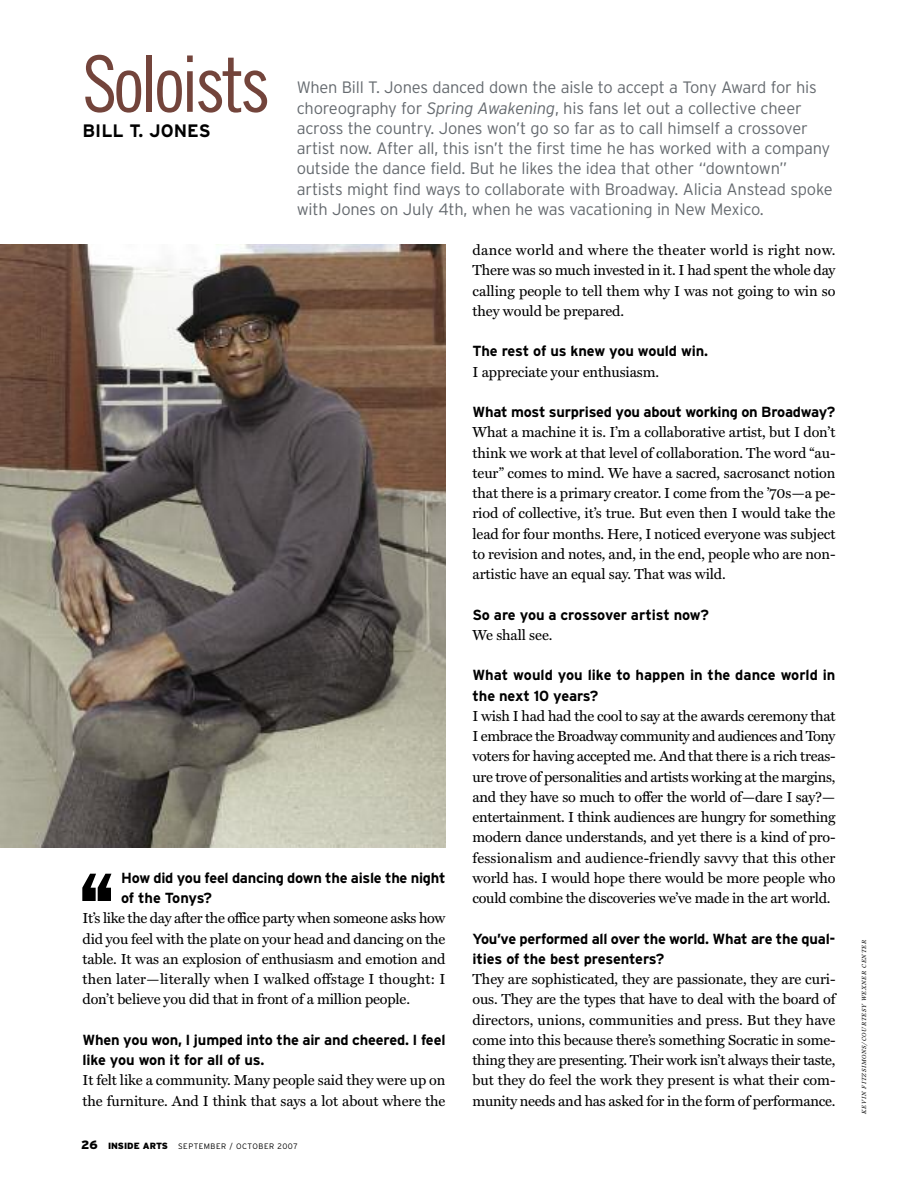
<style>
.page{position:relative;width:918px;height:1188px;background:#fff}
.page>*{position:absolute;margin:0;border:0;box-sizing:border-box;transform-origin:0 0}
.t1{font:112.95px "Trade Gothic Bold Cond Twenty";color:#000}
.t2{font:78px "Trade Gothic Cond Eighteen";letter-spacing:-.045em;color:#73443b}
.t3{font:700 18px "Interstate";color:#000}
.t4{font:300 16.5px/20.2px "Interstate";letter-spacing:-.015em;color:#656a6f}
.t5{font:14.7px/20.2px "Miller Text";letter-spacing:-.005em;color:#000;text-align:justify}
.t6{font:700 14.7px/20.2px "Interstate";letter-spacing:-.015em;color:#000}
.t7{font:300 7.8px "Interstate";letter-spacing:.065em;color:#000}
.t8{font:italic 6px "Miller Text";color:#000}
.s1{font-style:italic}
.s2{font-weight:900;font-size:12px}
.s3{font-weight:900;font-size:9px}
</style>
<div class="page">
<img style="left:0;top:245px;width:445px;height:603px">
<h2 class="t2" style="left:82px;top:55px;width:190px">Soloists</h2>
<p class="t3" style="left:82px;top:121px;width:130px">BILL T. JONES</p>
<p class="t4" style="left:297px;top:77px;width:537px">When Bill T. Jones danced down the aisle to accept a Tony Award for his choreography for <span class="s1">Spring Awakening</span>, his fans let out a collective cheer across the country. Jones won’t go so far as to call himself a crossover artist now. After all, this isn’t the first time he has worked with a company outside the dance field. But he likes the idea that other “downtown” artists might find ways to collaborate with Broadway. Alicia Anstead spoke with Jones on July 4th, when he was vacationing in New Mexico.</p>
<p class="t6" style="left:121px;top:868px;width:326px">How did you feel dancing down the aisle the night of the Tonys?</p>
<p class="t5" style="left:83px;top:908px;width:365px">It’s like the day after the office party when someone asks how did you feel with the plate on your head and dancing on the table. It was an explosion of enthusiasm and emotion and then later—literally when I walked offstage I thought: I don’t believe you did that in front of a million people.</p>
<p class="t6" style="left:83px;top:1030px;width:364px">When you won, I jumped into the air and cheered. I feel like you won it for all of us.</p>
<p class="t5" style="left:83px;top:1070px;width:365px">It felt like a community. Many people said they were up on the furniture. And I think that says a lot about where the</p>
<h1 class="t1" style="left:76px;top:875px;width:42px">‘‘</h1>
<p class="t7" style="left:81px;top:1142px;width:218px"><span class="s2">26</span> <span class="s3">INSIDE ARTS</span> SEPTEMBER / OCTOBER 2007</p>
<p class="t5" style="left:473px;top:240px;width:365px">dance world and where the theater world is right now.<br>There was so much invested in it. I had spent the whole day calling people to tell them why I was not going to win so they would be prepared.</p>
<p class="t6" style="left:473px;top:341px;width:237px">The rest of us knew you would win.</p>
<p class="t5" style="left:473px;top:361px;width:188px">I appreciate your enthusiasm.</p>
<p class="t6" style="left:473px;top:402px;width:365px">What most surprised you about working on Broadway?</p>
<p class="t5" style="left:473px;top:422px;width:365px">What a machine it is. I’m a collaborative artist, but I don’t think we work at that level of collaboration. The word “au&shy;teur” comes to mind. We have a sacred, sacrosanct notion that there is a primary creator. I come from the ’70s—a pe&shy;riod of collective, it’s true. But even then I would take the lead for four months. Here, I noticed everyone was subject to revision and notes, and, in the end, people who are non&shy;artistic have an equal say. That was wild.</p>
<p class="t6" style="left:473px;top:604px;width:238px">So are you a crossover artist now?</p>
<p class="t5" style="left:473px;top:625px;width:81px">We shall see.</p>
<p class="t6" style="left:473px;top:665px;width:364px">What would you like to happen in the dance world in the next 10 years?</p>
<p class="t5" style="left:473px;top:706px;width:365px">I wish I had had the cool to say at the awards ceremony that I embrace the Broadway community and audiences and Tony voters for having accepted me. And that there is a rich treas&shy;ure trove of personalities and artists working at the margins, and they have so much to offer the world of—dare I say?— entertainment. I think audiences are hungry for something modern dance understands, and yet there is a kind of pro&shy;fessionalism and audience-friendly savvy that this other world has. I would hope there would be more people who could combine the discoveries we’ve made in the art world.</p>
<p class="t6" style="left:473px;top:928px;width:365px">You’ve performed all over the world. What are the qual&shy;ities of the best presenters?</p>
<p class="t5" style="left:473px;top:969px;width:365px">They are sophisticated, they are passionate, they are curi&shy;ous. They are the types that have to deal with the board of directors, unions, communities and press. But they have come into this because there’s something Socratic in some&shy;thing they are presenting. Their work isn’t always their taste, but they do feel the work they present is what their com&shy;munity needs and has asked for in the form of performance.</p>
<p class="t8" style="left:861px;top:1114px;width:175px;rotate:-90deg">KEVIN FITZSIMONS/COURTESY WEXNER CENTER</p>
</div>
